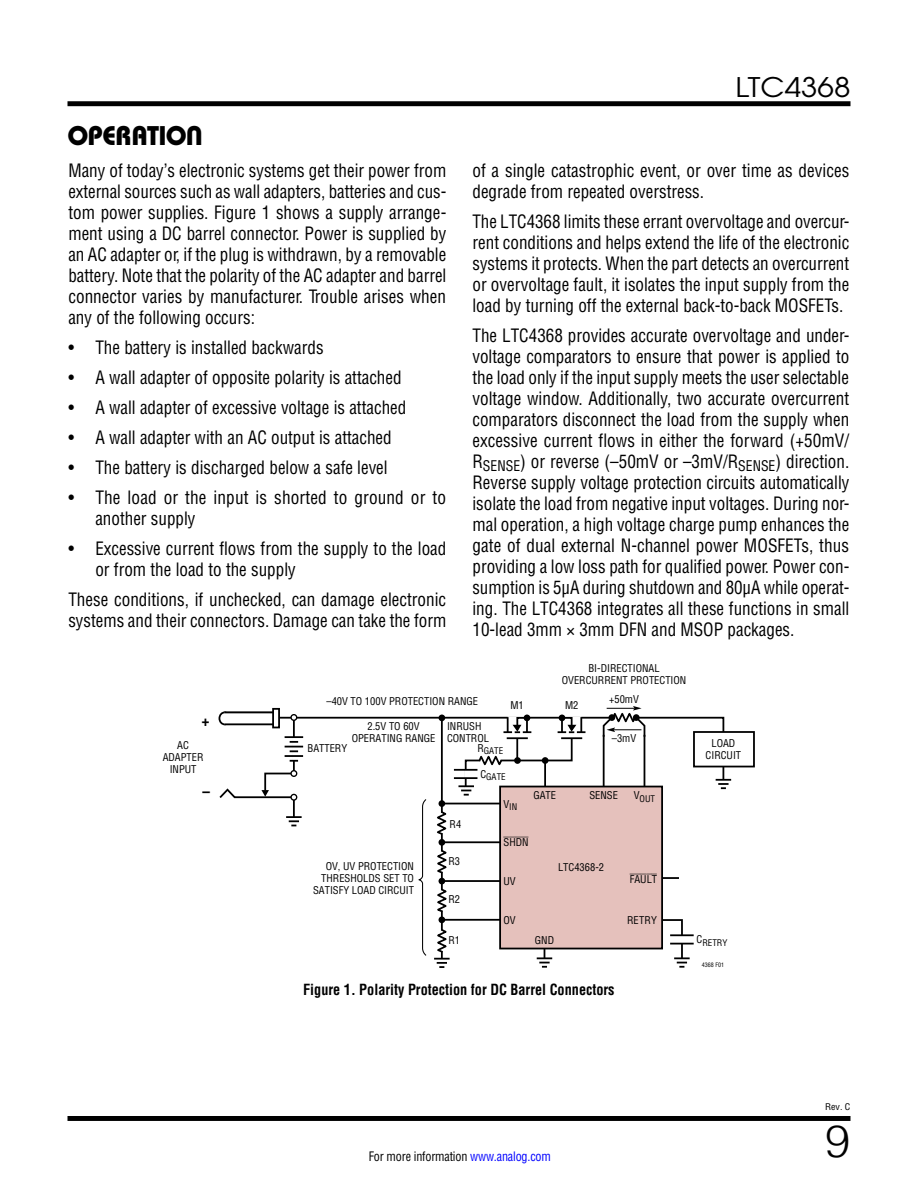
<style>
.page{position:relative;width:918px;height:1188px;background:#fff}
.page>*{position:absolute;margin:0;border:0;box-sizing:border-box;transform-origin:0 0}
.t1{font:300 45px "Helvetica";color:#000}
.t2{font:27px "Linear Bauhaus";letter-spacing:-.02em;color:#000}
.t3{font:27px "Avant Garde";color:#000;scale:1.1 1}
.t4{font:18px/21px "Linear Helv Cond";color:#000;text-align:justify;scale:.95 1}
.t5{font:18px/21px "Linear Helv Cond";color:#000;scale:.96 1}
.t6{font:700 15px "Linear Helv Cond";color:#000;scale:.95 1}
.t7{font:700 15px "Linear Helv Cond";color:#000}
.t8{font:12.75px "Linear Helv Cond";letter-spacing:-.015em;color:#000;scale:.95 1}
.t9{font:10.5px/12px "Linear Helv Cond";color:#000;text-align:center}
.t10{font:10.5px "Linear Helv Cond Ovr";color:#000}
.t11{font:9px "Linear Helv Cond";color:#000}
.t12{font:9px "Linear Helv Cond";color:#000;scale:1.1 1}
.t13{font:6px "Linear Helv Cond";color:#000}
.s1{color:#00f}
</style>
<div class="page">
<div style="left:68px;top:1116px;width:782px;height:5px;background:#000"></div>
<div style="left:68px;top:101px;width:782px;height:5px;background:#000"></div>
<div style="left:693px;top:731px;width:62px;height:36px;border:2px solid #000"></div>
<svg style="left:218px;top:706px;width:513px;height:262px"></svg>
<div style="left:290px;top:714px;width:7px;height:7px;border:1px solid #000;border-radius:50%"></div>
<h2 class="t2" style="left:68px;top:119px;width:137px">OPERATION</h2>
<p class="t4" style="left:68px;top:160px;width:399px">Many of today’s electronic systems get their power from external sources such as wall adapters, batteries and cus&shy;tom power supplies. Figure 1 shows a supply arrange&shy;ment using a DC barrel connector. Power is supplied by an AC adapter or, if the plug is withdrawn, by a removable battery. Note that the polarity of the AC adapter and barrel connector varies by manufacturer. Trouble arises when any of the following occurs:</p>
<p class="t4" style="left:68px;top:337px;width:270px">• The battery is installed backwards</p>
<p class="t4" style="left:68px;top:367px;width:352px">• A wall adapter of opposite polarity is attached</p>
<p class="t4" style="left:68px;top:397px;width:357px">• A wall adapter of excessive voltage is attached</p>
<p class="t4" style="left:68px;top:427px;width:342px">• A wall adapter with an AC output is attached</p>
<p class="t4" style="left:68px;top:457px;width:338px">• The battery is discharged below a safe level</p>
<p class="t5" style="left:95px;top:487px;width:367px;text-indent:-27px">• The load or the input is shorted to ground or to another supply</p>
<p class="t4" style="left:95px;top:538px;width:371px;text-indent:-27px">• Excessive current flows from the supply to the load or from the load to the supply</p>
<p class="t4" style="left:68px;top:589px;width:399px">These conditions, if unchecked, can damage electronic systems and their connectors. Damage can take the form</p>
<h2 class="t3" style="left:736px;top:70px;width:106px">LTC4368</h2>
<p class="t4" style="left:472px;top:160px;width:398px">of a single catastrophic event, or over time as devices degrade from repeated overstress.</p>
<p class="t4" style="left:472px;top:211px;width:398px">The LTC4368 limits these errant overvoltage and overcur&shy;rent conditions and helps extend the life of the electronic systems it protects. When the part detects an overcurrent or overvoltage fault, it isolates the input supply from the load by turning off the external back-to-back MOSFETs.</p>
<p class="t4" style="left:472px;top:325px;width:398px">The LTC4368 provides accurate overvoltage and under&shy;voltage comparators to ensure that power is applied to the load only if the input supply meets the user selectable voltage window. Additionally, two accurate overcurrent comparators disconnect the load from the supply when excessive current flows in either the forward (+50mV/ R<sub>SENSE</sub>) or reverse (–50mV or –3mV/R<sub>SENSE</sub>) direction.<br>Reverse supply voltage protection circuits automatically isolate the load from negative input voltages. During nor&shy;mal operation, a high voltage charge pump enhances the gate of dual external N-channel power MOSFETs, thus providing a low loss path for qualified power. Power con&shy;sumption is 5µA during shutdown and 80µA while operat&shy;ing. The LTC4368 integrates all these functions in small 10-lead 3mm × 3mm DFN and MSOP packages.</p>
<p class="t9" style="left:562px;top:662px;width:126px">BI-DIRECTIONAL<br>OVERCURRENT PROTECTION</p>
<p class="t7" style="left:202px;top:712px;width:9px">+</p>
<p class="t9" style="left:163px;top:739px;width:42px">AC<br>ADAPTER<br>INPUT</p>
<p class="t9" style="left:326px;top:695px;width:153px">–40V TO 100V PROTECTION RANGE</p>
<p class="t9" style="left:352px;top:720px;width:85px">2.5V TO 60V<br>OPERATING RANGE</p>
<p class="t9" style="left:308px;top:742px;width:41px">BATTERY</p>
<p class="t9" style="left:447px;top:720px;width:43px;text-align:left">INRUSH<br>CONTROL</p>
<p class="t11" style="left:477px;top:745px;width:27px"><sup>R</sup>GATE</p>
<p class="t9" style="left:510px;top:699px;width:15px">M1</p>
<p class="t9" style="left:565px;top:699px;width:15px">M2</p>
<p class="t11" style="left:480px;top:771px;width:27px"><sup>C</sup>GATE</p>
<p class="t9" style="left:609px;top:693px;width:31px">+50mV</p>
<p class="t9" style="left:612px;top:732px;width:26px">–3mV</p>
<p class="t9" style="left:706px;top:737px;width:37px">LOAD<br>CIRCUIT</p>
<p class="t7" style="left:203px;top:782px;width:9px">–</p>
<p class="t11" style="left:503px;top:801px;width:15px"><sup>V</sup>IN</p>
<p class="t9" style="left:533px;top:790px;width:24px">GATE</p>
<p class="t9" style="left:589px;top:790px;width:30px">SENSE</p>
<p class="t11" style="left:634px;top:793px;width:23px"><sup>V</sup>OUT</p>
<p class="t9" style="left:313px;top:860px;width:102px;text-align:right">OV, UV PROTECTION<br>THRESHOLDS SET TO<br>SATISFY LOAD CIRCUIT</p>
<p class="t9" style="left:450px;top:818px;width:13px">R4</p>
<p class="t9" style="left:448px;top:855px;width:13px">R3</p>
<p class="t9" style="left:448px;top:893px;width:13px">R2</p>
<p class="t9" style="left:448px;top:934px;width:13px">R1</p>
<p class="t10" style="left:504px;top:835px;width:27px">SHDN</p>
<p class="t9" style="left:558px;top:861px;width:48px">LTC4368-2</p>
<p class="t10" style="left:630px;top:873px;width:29px">FAULT</p>
<p class="t9" style="left:503px;top:875px;width:14px">UV</p>
<p class="t9" style="left:503px;top:914px;width:14px">OV</p>
<p class="t9" style="left:627px;top:914px;width:32px">RETRY</p>
<p class="t9" style="left:535px;top:934px;width:21px">GND</p>
<p class="t11" style="left:697px;top:937px;width:32px"><sup>C</sup>RETRY</p>
<p class="t13" style="left:702px;top:961px;width:24px">4368 F01</p>
<p class="t6" style="left:303px;top:980px;width:329px">Figure 1. Polarity Protection for DC Barrel Connectors</p>
<p class="t12" style="left:825px;top:1102px;width:24px">Rev. C</p>
<p class="t8" style="left:369px;top:1148px;width:193px">For more information <span class="s1">www.analog.com</span></p>
<h1 class="t1" style="left:825px;top:1103px;width:27px">9</h1>
</div>
